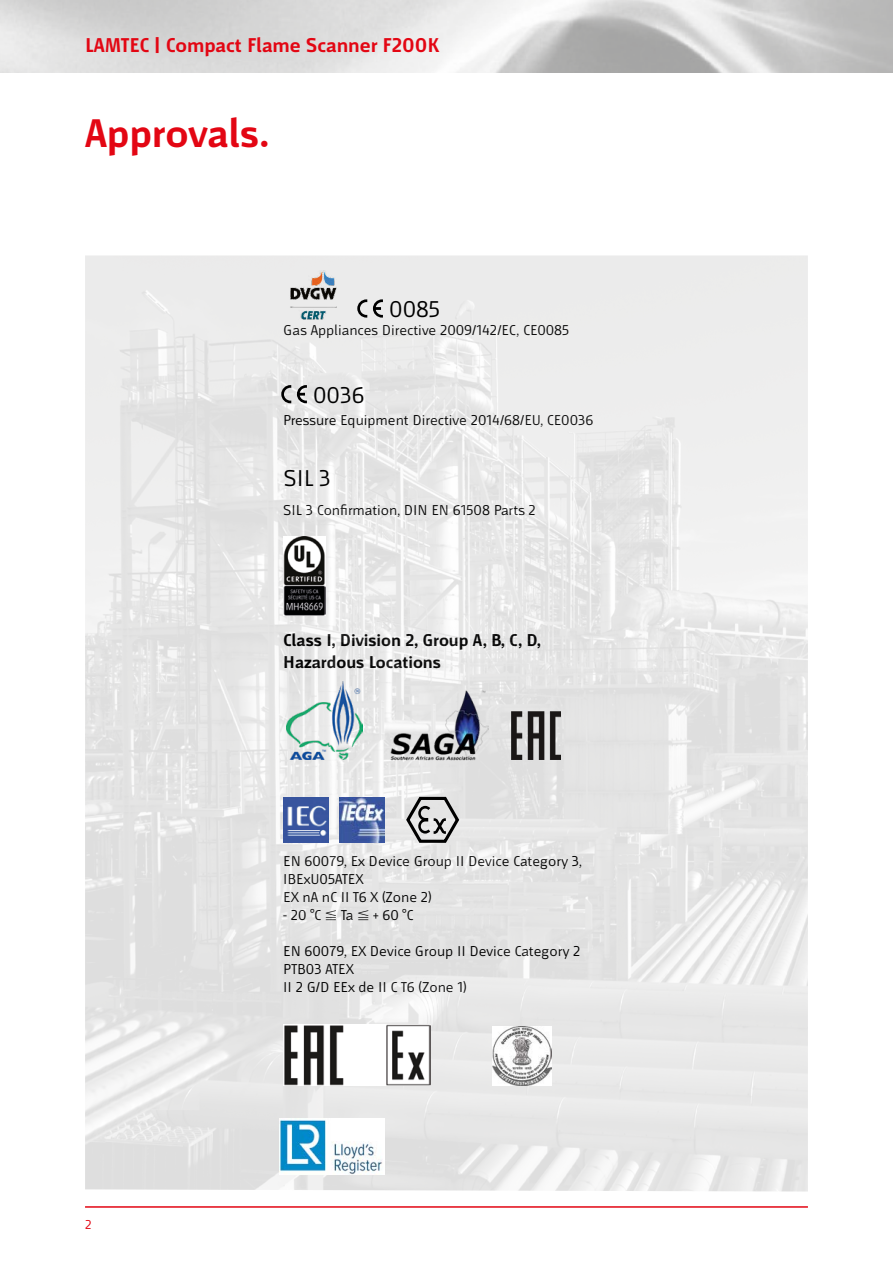
<style>
.page{position:relative;width:893px;height:1263px;background:#fff}
.page>*{position:absolute;margin:0;border:0;box-sizing:border-box;transform-origin:0 0}
.t1{font:700 42px "Mr Jones";color:#e30613}
.t2{font:24px "Mr Jones";color:#000}
.t3{font:700 21px "Mr Jones";color:#e30613}
.t4{font:700 18px/22.5px "Mr Jones";color:#000}
.t5{font:15px/18px "Mr Jones";color:#000}
.t6{font:13.5px "Mr Jones";color:#e30613}
</style>
<div class="page">
<hr style="left:85px;top:1206px;width:723px;height:2px;background:#e30613">
<img style="left:85px;top:255px;width:723px;height:936px">
<img style="left:283px;top:261px;width:61px;height:69px">
<svg style="left:357px;top:299px;width:10px;height:19px"></svg>
<svg style="left:373px;top:299px;width:10px;height:19px"></svg>
<svg style="left:281px;top:385px;width:10px;height:18px"></svg>
<svg style="left:297px;top:385px;width:10px;height:18px"></svg>
<svg style="left:406px;top:797px;width:53px;height:46px;background:#a5a5a5"></svg>
<img style="left:283px;top:797px;width:46px;height:46px">
<img style="left:339px;top:797px;width:46px;height:45px">
<img style="left:287px;top:681px;width:75px;height:78px">
<img style="left:391px;top:688px;width:98px;height:73px">
<img style="left:279px;top:1118px;width:106px;height:56px">
<img style="left:283px;top:1024px;width:148px;height:61px">
<img style="left:283px;top:536px;width:43px;height:80px">
<img style="left:493px;top:1026px;width:59px;height:59px">
<img style="left:512px;top:711px;width:48px;height:48px">
<h3 class="t3" style="left:85px;top:33px;width:355px">LAMTEC | Compact Flame Scanner F200K</h3>
<h1 class="t1" style="left:85px;top:111px;width:185px">Approvals.</h1>
<h2 class="t2" style="left:389px;top:296px;width:52px">0085</h2>
<p class="t5" style="left:283px;top:321px;width:287px">Gas Appliances Directive 2009/142/EC, CE0085</p>
<h2 class="t2" style="left:313px;top:382px;width:53px">0036</h2>
<p class="t5" style="left:283px;top:411px;width:312px">Pressure Equipment Directive 2014/68/EU, CE0036</p>
<h2 class="t2" style="left:283px;top:465px;width:49px">SIL 3</h2>
<p class="t5" style="left:283px;top:501px;width:254px">SIL 3 Confirmation, DIN EN 61508 Parts 2</p>
<p class="t4" style="left:283px;top:629px;width:259px">Class I, Division 2, Group A, B, C, D,<br>Hazardous Locations</p>
<p class="t5" style="left:283px;top:852px;width:300px">EN 60079, Ex Device Group II Device Category 3,<br>IBExU05ATEX<br>EX nA nC II T6 X (Zone 2)</p>
<p class="t5" style="left:283px;top:906px;width:132px">- 20 °C ≦ Ta ≦ + 60 °C</p>
<p class="t5" style="left:283px;top:942px;width:299px">EN 60079, EX Device Group II Device Category 2<br>PTB03 ATEX<br>II 2 G/D EEx de II C T6 (Zone 1)</p>
<p class="t6" style="left:85px;top:1217px;width:8px">2</p>
</div>
